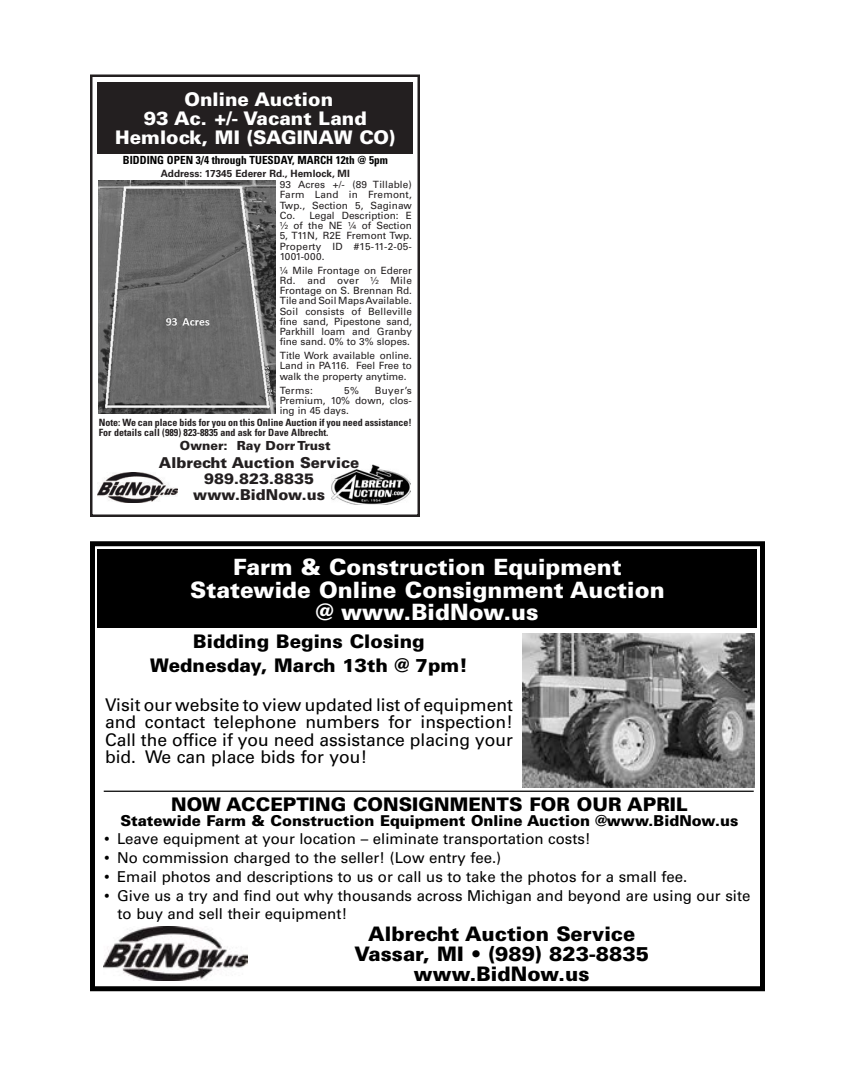
<style>
.page{position:relative;width:855px;height:1080px;background:#fff}
.page>*{position:absolute;margin:0;border:0;box-sizing:border-box;transform-origin:0 0}
.t1{font:900 22.5px/22.5px "Univers";color:#fff;text-align:center}
.t2{font:900 20px/20px "Univers";color:#000;text-align:center}
.t3{font:900 18.75px/23.8px "Univers";color:#000;text-align:center}
.t4{font:900 18.75px/18.8px "Univers";color:#fff;text-align:center}
.t5{font:17.5px/17.5px "Univers";color:#000;text-align:justify}
.t6{font:15px/18.8px "Univers";color:#000}
.t7{font:900 15px "Univers";color:#000}
.t8{font:900 15px/16.2px "Univers";color:#231f20;text-align:center}
.t9{font:900 12.5px "Univers";color:#231f20}
.t10{font:700 condensed 11.25px "Univers";color:#000}
.t11{font:10px/10.2px "Univers";color:#231f20;text-align:justify}
.t12{font:700 condensed 10px/10px "Univers";color:#231f20}
.t13{font:700 10px/11.2px "Univers";color:#231f20}
.s1{font-weight:400}
</style>
<div class="page">
<div style="left:90px;top:75px;width:330px;height:442px;border:2px solid #231f20"></div>
<img style="left:98px;top:472px;width:80px;height:30px">
<img style="left:332px;top:464px;width:78px;height:41px">
<div style="left:98px;top:82px;width:315px;height:71px;background:#231f20"></div>
<img style="left:99px;top:181px;width:177px;height:233px">
<div style="left:90px;top:541px;width:675px;height:450px;border:5px solid #000"></div>
<div style="left:98px;top:550px;width:660px;height:78px;background:#000"></div>
<img style="left:522px;top:634px;width:233px;height:153px">
<hr style="left:104px;top:791px;width:650px;height:1px;background:#000">
<img style="left:103px;top:926px;width:145px;height:55px">
<p class="t4" style="left:115px;top:90px;width:282px">Online Auction<br>93 Ac. +/- Vacant Land<br>Hemlock, MI (SAGINAW CO)</p>
<p class="t10" style="left:123px;top:154px;width:266px">BIDDING OPEN 3/4 through TUESDAY, MARCH 12th @ 5pm</p>
<p class="t13" style="left:280px;top:168px;width:134px;text-indent:-119px">Address: 17345 Ederer Rd., Hemlock, MI<br><span class="s1">93 Acres +/- (89 Tillable)</span></p>
<p class="t11" style="left:280px;top:190px;width:134px">Farm Land in Fremont, Twp., Section 5, Saginaw Co. Legal Description: E ½ of the NE ¼ of Section 5, T11N, R2E Fremont Twp.<br>Property ID #15-11-2-05- 1001-000.</p>
<p class="t11" style="left:280px;top:265px;width:134px">¼ Mile Frontage on Ederer Rd. and over ½ Mile Frontage on S. Brennan Rd.<br>Tile and Soil Maps Available.<br>Soil consists of Belleville fine sand, Pipestone sand, Parkhill loam and Granby fine sand. 0% to 3% slopes.</p>
<p class="t11" style="left:280px;top:351px;width:134px">Title Work available online.<br>Land in PA116. Feel Free to walk the property anytime.</p>
<p class="t11" style="left:280px;top:385px;width:35px">Terms:</p>
<p class="t11" style="left:344px;top:385px;width:16px">5%</p>
<p class="t11" style="left:280px;top:385px;width:134px;text-indent:95px">Buyer’s Premium, 10% down, clos&shy;ing in 45 days.</p>
<p class="t12" style="left:99px;top:417px;width:315px">Note: We can place bids for you on this Online Auction if you need assistance!<br>For details call (989) 823-8835 and ask for Dave Albrecht.</p>
<p class="t9" style="left:180px;top:437px;width:152px">Owner: Ray Dorr Trust</p>
<p class="t8" style="left:159px;top:454px;width:202px">Albrecht Auction Service<br>989.823.8835 www.BidNow.us</p>
<p class="t1" style="left:190px;top:556px;width:476px">Farm &amp; Construction Equipment<br>Statewide Online Consignment Auction @ www.BidNow.us</p>
<p class="t3" style="left:150px;top:630px;width:319px">Bidding Begins Closing<br>Wednesday, March 13th @ 7pm!</p>
<p class="t5" style="left:105px;top:696px;width:409px">Visit our website to view updated list of equipment and contact telephone numbers for inspection!<br>Call the office if you need assistance placing your bid. We can place bids for you!</p>
<p class="t3" style="left:171px;top:792px;width:518px">NOW ACCEPTING CONSIGNMENTS FOR OUR APRIL</p>
<p class="t7" style="left:120px;top:811px;width:620px">Statewide Farm &amp; Construction Equipment Online Auction @www.BidNow.us</p>
<p class="t6" style="left:104px;top:830px;width:488px">• Leave equipment at your location – eliminate transportation costs!</p>
<p class="t6" style="left:104px;top:849px;width:399px">• No commission charged to the seller! (Low entry fee.)</p>
<p class="t6" style="left:104px;top:867px;width:585px">• Email photos and descriptions to us or call us to take the photos for a small fee.</p>
<p class="t6" style="left:118px;top:886px;width:634px;text-indent:-14px">• Give us a try and find out why thousands across Michigan and beyond are using our site to buy and sell their equipment!</p>
<p class="t2" style="left:355px;top:924px;width:296px">Albrecht Auction Service<br>Vassar, MI • (989) 823-8835 www.BidNow.us</p>
</div>
